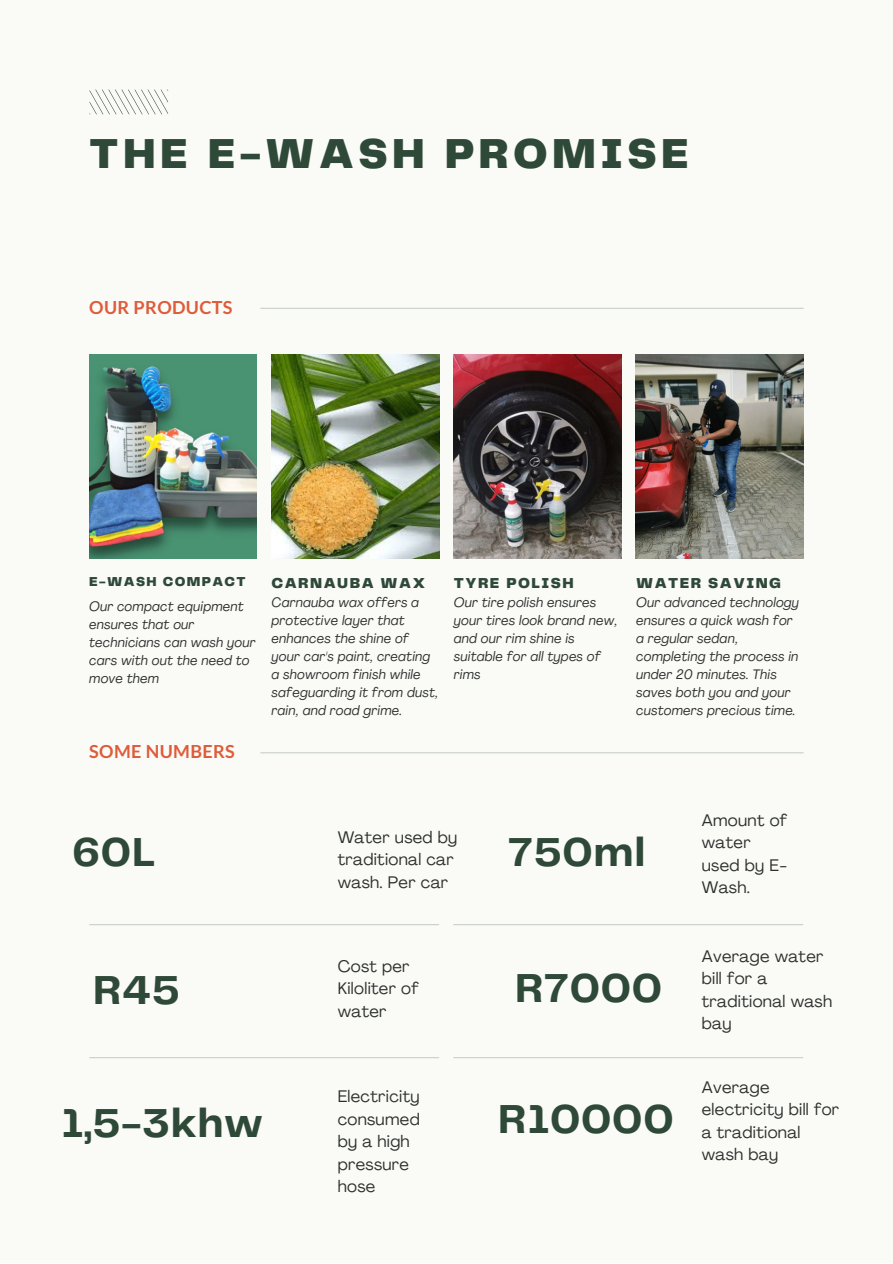
<style>
.page{position:relative;width:893px;height:1264px;background:#fff}
.page>*{position:absolute;margin:0;border:0;box-sizing:border-box;transform-origin:0 0}
.t1{font:900 43.5px "Telegraf";letter-spacing:.1em;color:#2f4938}
.t2{font:700 42px "Telegraf";letter-spacing:.02em;color:#2f4938}
.t3{font:700 18px "Lato";letter-spacing:.02em;color:#de5c3a}
.t4{font:16.5px/22.5px "Agrandir";letter-spacing:.02em;color:#2c302d}
.t5{font:900 15px "Telegraf";letter-spacing:.1em;color:#2f4938}
.t6{font:italic 13.5px/18px "Agrandir";letter-spacing:.02em;color:#2c302d}
.t7{font:900 13.5px "Telegraf";letter-spacing:.1em;color:#2f4938}
</style>
<div class="page">
<div style="left:0;top:0;width:892px;height:1262px;background:#fafaf7"></div>
<img style="left:89px;top:354px;width:168px;height:205px">
<img style="left:271px;top:354px;width:168px;height:205px">
<img style="left:453px;top:354px;width:168px;height:205px">
<img style="left:635px;top:354px;width:168px;height:205px">
<svg style="left:90px;top:90px;width:78px;height:24px"></svg>
<hr style="left:260px;top:308px;width:543px;height:1px;background:#2f4938">
<hr style="left:260px;top:752px;width:543px;height:1px;background:#2f4938">
<hr style="left:89px;top:924px;width:350px;height:1px;background:#2f4938">
<hr style="left:453px;top:924px;width:350px;height:1px;background:#2f4938">
<hr style="left:89px;top:1057px;width:350px;height:1px;background:#2f4938">
<hr style="left:453px;top:1057px;width:350px;height:1px;background:#2f4938">
<h1 class="t1" style="left:89px;top:122px;width:601px">THE E-WASH PROMISE</h1>
<h3 class="t3" style="left:89px;top:297px;width:145px">OUR PRODUCTS</h3>
<p class="t7" style="left:89px;top:571px;width:158px">E-WASH COMPACT</p>
<p class="t6" style="left:89px;top:597px;width:168px">Our compact equipment ensures that our technicians can wash your cars with out the need to move them</p>
<h3 class="t3" style="left:89px;top:741px;width:147px">SOME NUMBERS</h3>
<p class="t5" style="left:271px;top:572px;width:155px">CARNAUBA WAX</p>
<p class="t6" style="left:271px;top:592px;width:168px">Carnauba wax offers a protective layer that enhances the shine of your car's paint, creating a showroom finish while safeguarding it from dust, rain, and road grime.</p>
<p class="t5" style="left:454px;top:572px;width:121px">TYRE POLISH</p>
<p class="t6" style="left:454px;top:592px;width:165px">Our tire polish ensures your tires look brand new, and our rim shine is suitable for all types of rims</p>
<p class="t5" style="left:636px;top:572px;width:146px">WATER SAVING</p>
<p class="t6" style="left:636px;top:592px;width:164px">Our advanced technology ensures a quick wash for a regular sedan, completing the process in under 20 minutes. This saves both you and your customers precious time.</p>
<p class="t4" style="left:337px;top:825px;width:121px">Water used by traditional car wash. Per car</p>
<h2 class="t2" style="left:72px;top:823px;width:84px">60L</h2>
<h2 class="t2" style="left:508px;top:823px;width:139px">750ml</h2>
<p class="t4" style="left:701px;top:808px;width:87px">Amount of water used by E-<br>Wash.</p>
<p class="t4" style="left:337px;top:954px;width:83px">Cost per<br>Kiloliter of water</p>
<p class="t4" style="left:701px;top:944px;width:132px">Average water bill for a traditional wash bay</p>
<h2 class="t2" style="left:93px;top:961px;width:88px">R45</h2>
<h2 class="t2" style="left:515px;top:959px;width:149px">R7000</h2>
<p class="t4" style="left:337px;top:1085px;width:84px">Electricity consumed by a high pressure hose</p>
<p class="t4" style="left:701px;top:1075px;width:139px">Average electricity bill for a traditional wash bay</p>
<h2 class="t2" style="left:61px;top:1093px;width:203px">1,5-3khw</h2>
<h2 class="t2" style="left:498px;top:1090px;width:177px">R10000</h2>
</div>
